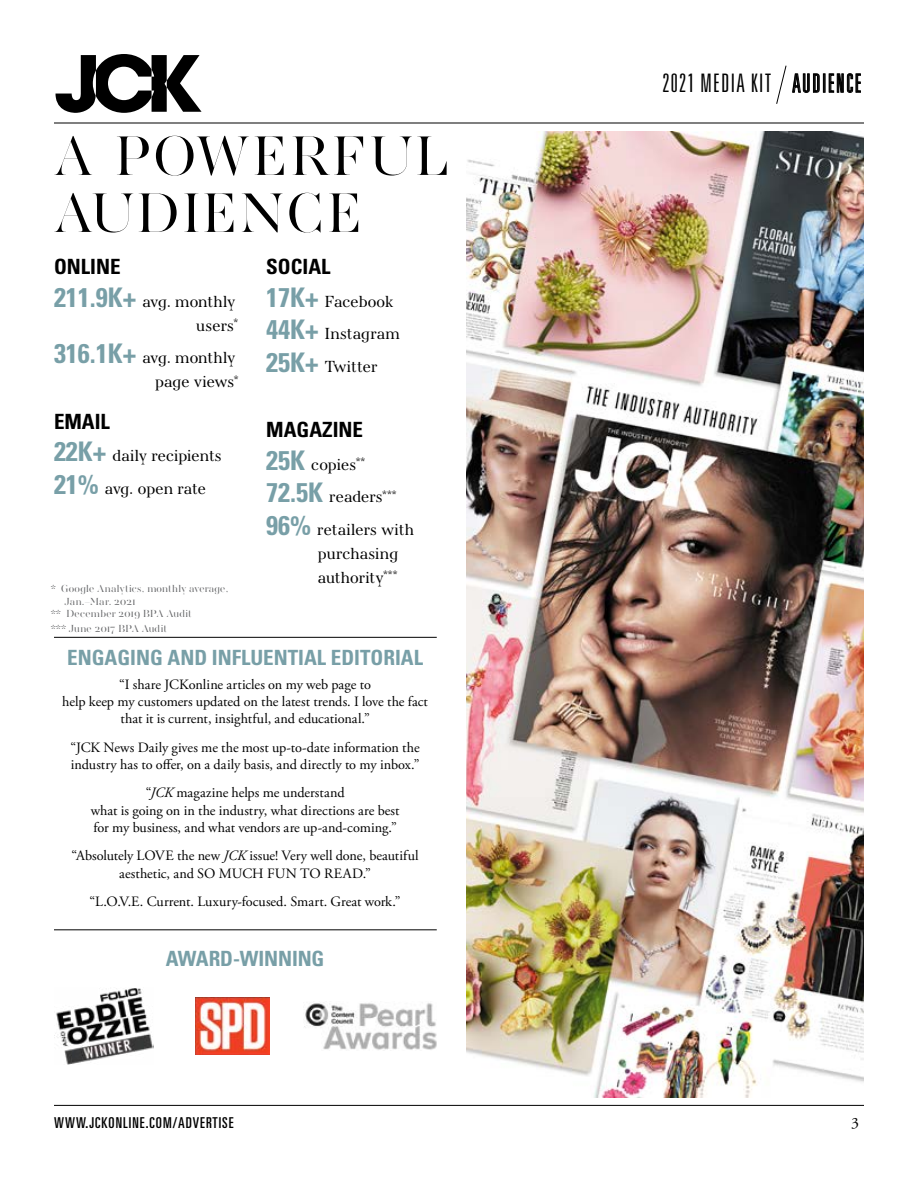
<style>
.page{position:relative;width:918px;height:1188px;background:#fff}
.page>*{position:absolute;margin:0;border:0;box-sizing:border-box;transform-origin:0 0}
.t1{font:57px/57px "AW Conqueror Pro Didot L";letter-spacing:.04em;color:#000}
.t2{font:300 ultra-condensed 25.5px "Univers LT Std";letter-spacing:.05em;color:#000}
.t3{font:700 condensed 21px "Univers LT Std";color:#789fa7}
.t4{font:700 condensed 21px "Univers LT Std";color:#000}
.t5{font:16.5px/32.4px "AW Conqueror Pro Didot S";color:#000}
.t6{font:15.75px "Adobe Garamond Pro";color:#000}
.t7{font:ultra-condensed 15px "Univers LT Std";letter-spacing:.07em;color:#000}
.t8{font:14.25px/17.2px "Adobe Garamond Pro";color:#000;text-align:center}
.t9{font:10.5px "AW Conqueror Pro Didot L";letter-spacing:.02em;color:#636466}
.s1{font-family:"Univers LT Std";font-weight:700;font-stretch:condensed;font-size:27px;color:#789fa7}
.s2{font-style:italic}
</style>
<div class="page">
<hr style="left:54px;top:1105px;width:810px;height:1px;background:#000">
<svg style="left:56px;top:54px;width:146px;height:59px"></svg>
<hr style="left:54px;top:123px;width:810px;height:1px;background:#000">
<img style="left:466px;top:132px;width:398px;height:965px">
<svg style="left:776px;top:65px;width:11px;height:39px"></svg>
<hr style="left:54px;top:637px;width:383px;height:1px;background:#000">
<hr style="left:54px;top:930px;width:383px;height:1px;background:#000">
<img style="left:54px;top:988px;width:99px;height:77px">
<img style="left:304px;top:1003px;width:133px;height:47px">
<img style="left:195px;top:997px;width:75px;height:58px">
<h1 class="t1" style="left:54px;top:127px;width:398px">A POWERFUL<br>AUDIENCE</h1>
<h3 class="t4" style="left:54px;top:254px;width:68px">ONLINE</h3>
<p class="t5" style="left:54px;top:289px;width:185px;line-height:24px;text-align:right"><span class="s1">211.9K+</span> avg. monthly users<sup>*</sup></p>
<p class="t5" style="left:54px;top:346px;width:186px;line-height:24px;text-align:right"><span class="s1">316.1K+</span> avg. monthly page views<sup>*</sup></p>
<h3 class="t4" style="left:54px;top:409px;width:57px">EMAIL</h3>
<p class="t5" style="left:54px;top:440px;width:169px"><span class="s1">22K+</span> daily recipients<br><span class="s1">21%</span> avg. open rate</p>
<p class="t9" style="left:51px;top:581px;width:179px">* Google Analytics, monthly average,</p>
<p class="t9" style="left:65px;top:593px;width:72px">Jan.–Mar. 2021</p>
<p class="t9" style="left:51px;top:606px;width:142px">** December 2019 BPA Audit</p>
<p class="t9" style="left:51px;top:620px;width:118px">*** June 2017 BPA Audit</p>
<h3 class="t4" style="left:266px;top:254px;width:66px">SOCIAL</h3>
<p class="t5" style="left:266px;top:285px;width:135px"><span class="s1">17K+</span> Facebook<br><span class="s1">44K+</span> Instagram<br><span class="s1">25K+</span> Twitter</p>
<h3 class="t4" style="left:266px;top:417px;width:98px">MAGAZINE</h3>
<p class="t5" style="left:266px;top:448px;width:149px"><span class="s1">25K</span> copies<sup>**<br></sup><span class="s1">72.5K</span> readers<sup>***<br></sup><span class="s1">96%</span> retailers with</p>
<p class="t5" style="left:318px;top:541px;width:82px;line-height:24px">purchasing authority<sup>***</sup></p>
<h3 class="t3" style="left:67px;top:644px;width:357px">ENGAGING AND INFLUENTIAL EDITORIAL</h3>
<p class="t8" style="left:62px;top:676px;width:367px">“I share JCKonline articles on my web page to<br>help keep my customers updated on the latest trends. I love the fact that it is current, insightful, and educational.”</p>
<p class="t8" style="left:71px;top:739px;width:351px;text-align:left">“JCK News Daily gives me the most up-to-date information the industry has to offer, on a daily basis, and directly to my inbox.”</p>
<p class="t8" style="left:91px;top:785px;width:310px">“<span class="s2">JCK</span> magazine helps me understand<br>what is going on in the industry, what directions are best for my business, and what vendors are up-and-coming.”</p>
<p class="t8" style="left:72px;top:848px;width:349px">“Absolutely LOVE the new <span class="s2">JCK</span> issue! Very well done, beautiful aesthetic, and SO MUCH FUN TO READ.”</p>
<p class="t8" style="left:90px;top:894px;width:313px">“L.O.V.E. Current. Luxury-focused. Smart. Great work.”</p>
<h3 class="t3" style="left:166px;top:946px;width:160px">AWARD-WINNING</h3>
<h2 class="t2" style="left:663px;top:70px;width:200px">2021 MEDIA KIT AUDIENCE</h2>
<p class="t7" style="left:54px;top:1114px;width:181px">WWW.JCKONLINE.COM/ADVERTISE</p>
<p class="t6" style="left:851px;top:1114px;width:9px">3</p>
</div>
